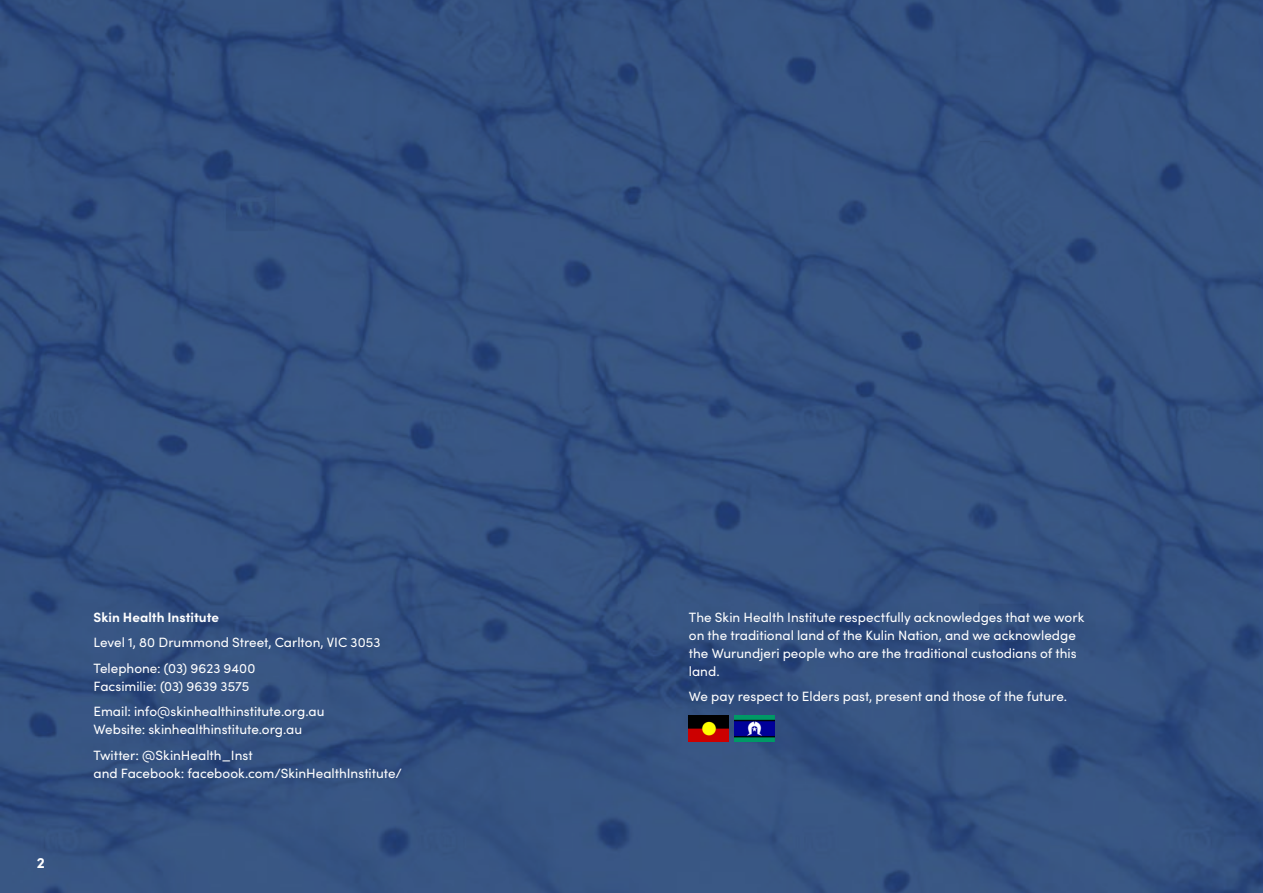
<style>
.page{position:relative;width:1263px;height:893px;background:#3a5885}
.page>*{position:absolute;margin:0;border:0;box-sizing:border-box;transform-origin:0 0}
.t1{font:700 15px "Sofia Pro";color:#fff}
.t2{font:13.5px/18px "Sofia Pro";color:#fff}
.t3{font:700 13.5px "Sofia Pro";color:#fff}
</style>
<div class="page">
<hr style="left:1262px;top:0;width:1px;height:893px;background:#8faddb">
<img style="left:689px;top:715px;width:40px;height:27px">
<img style="left:735px;top:715px;width:40px;height:27px">
<p class="t1" style="left:37px;top:851px;width:10px">2</p>
<p class="t3" style="left:94px;top:606px;width:127px">Skin Health Institute</p>
<p class="t2" style="left:94px;top:629px;width:288px;line-height:25.5px">Level 1, 80 Drummond Street, Carlton, VIC 3053<br>Telephone: (03) 9623 9400</p>
<p class="t2" style="left:94px;top:672px;width:232px;line-height:25.5px">Facsimilie: (03) 9639 3575<br>Email: info@skinhealthinstitute.org.au</p>
<p class="t2" style="left:94px;top:716px;width:210px;line-height:25.5px">Website: skinhealthinstitute.org.au<br>Twitter: @SkinHealth_Inst</p>
<p class="t2" style="left:94px;top:763px;width:310px">and Facebook: facebook.com/SkinHealthInstitute/</p>
<p class="t2" style="left:689px;top:607px;width:397px">The Skin Health Institute respectfully acknowledges that we work on the traditional land of the Kulin Nation, and we acknowledge the Wurundjeri people who are the traditional custodians of this land.</p>
<p class="t2" style="left:689px;top:687px;width:380px">We pay respect to Elders past, present and those of the future.</p>
</div>
